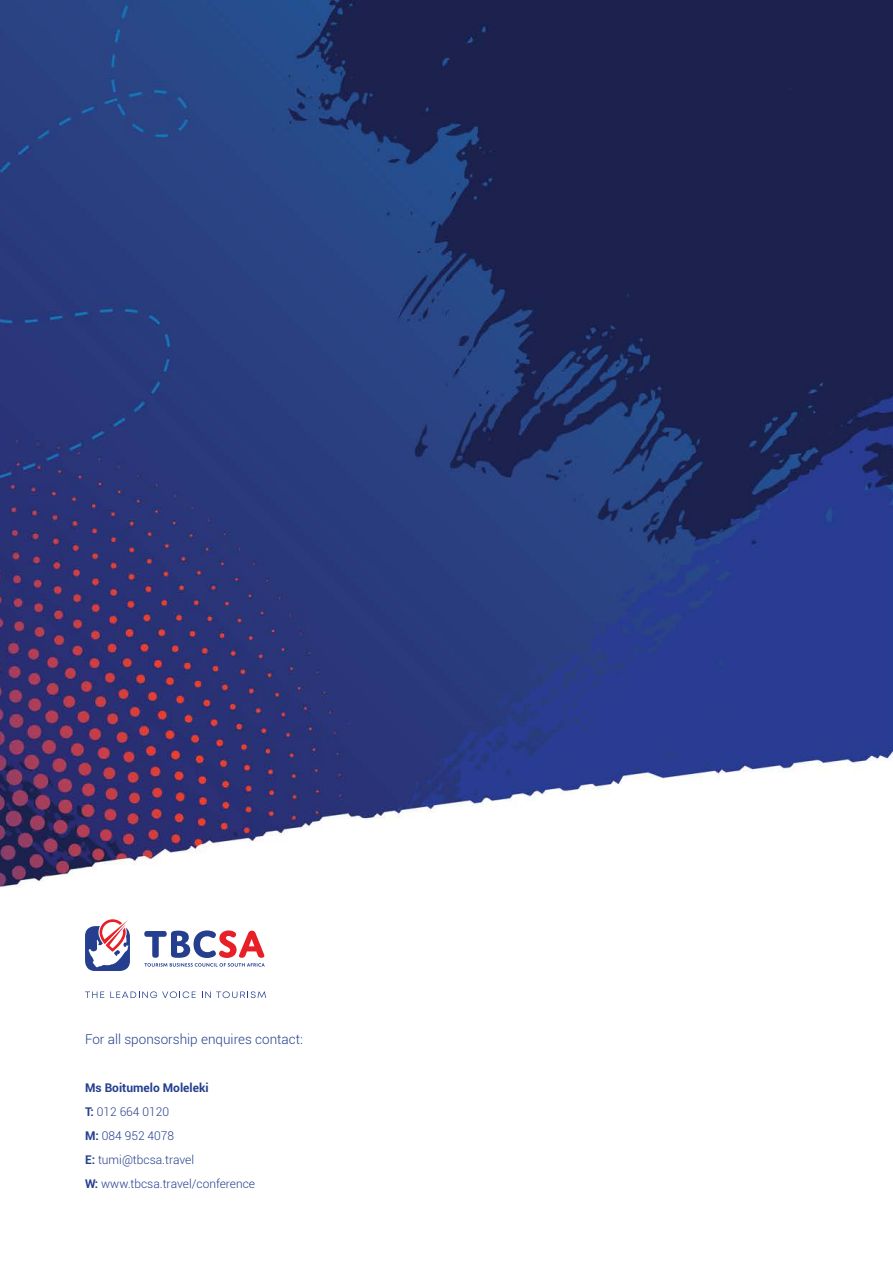
<style>
.page{position:relative;width:893px;height:1263px;background:#fff}
.page>*{position:absolute;margin:0;border:0;box-sizing:border-box;transform-origin:0 0}
.t1{font:300 13.5px "Roboto";color:#253f8e}
.t2{font:300 12px "Roboto";color:#253f8e}
.t3{font:700 12px "Roboto";color:#253f8e}
.s1{font-weight:700}
</style>
<div class="page">
<img style="left:0;top:0;width:893px;height:999px">
<svg style="left:85px;top:991px;width:19px;height:7px"></svg>
<svg style="left:110px;top:991px;width:86px;height:7px"></svg>
<svg style="left:202px;top:991px;width:64px;height:7px"></svg>
<svg style="left:144px;top:930px;width:121px;height:37px"></svg>
<svg style="left:85px;top:919px;width:45px;height:52px"></svg>
<p class="t1" style="left:85px;top:1030px;width:219px">For all sponsorship enquires contact:</p>
<p class="t3" style="left:85px;top:1079px;width:125px">Ms Boitumelo Moleleki</p>
<p class="t2" style="left:85px;top:1104px;width:86px"><span class="s1">T:</span> 012 664 0120</p>
<p class="t2" style="left:85px;top:1128px;width:91px"><span class="s1">M:</span> 084 952 4078</p>
<p class="t2" style="left:85px;top:1152px;width:111px"><span class="s1">E:</span> tumi@tbcsa.travel</p>
<p class="t2" style="left:85px;top:1176px;width:172px"><span class="s1">W:</span> www.tbcsa.travel/conference</p>
</div>
